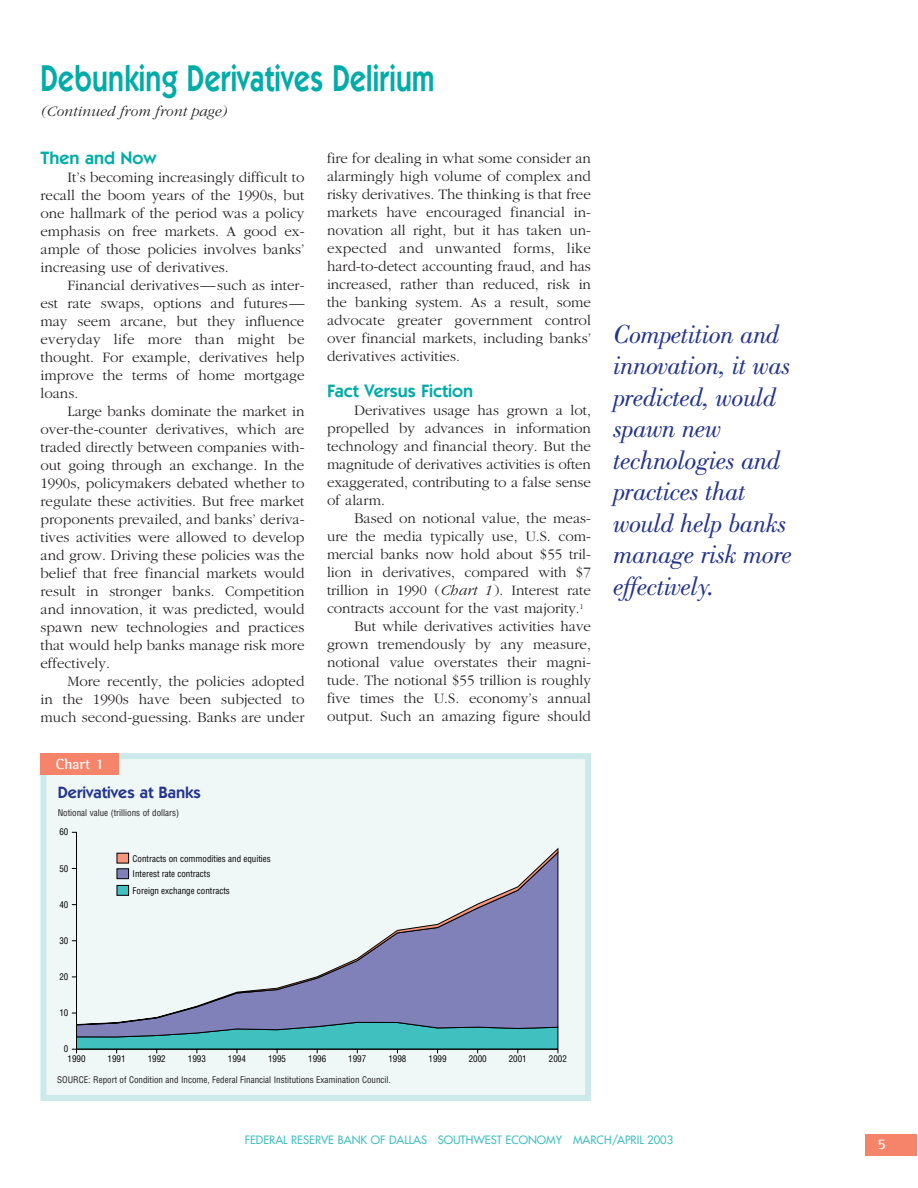
<style>
.page{position:relative;width:918px;height:1188px;background:#fff}
.page>*{position:absolute;margin:0;border:0;box-sizing:border-box;transform-origin:0 0}
.t1{font:600 37.5px "Itc Kabel";letter-spacing:.01em;color:#00aca8;scale:.76 1}
.t2{font:italic 27px/31.5px "Bodoni";letter-spacing:-.02em;color:#25358e}
.t3{font:600 18px "Itc Kabel";color:#00aca8}
.t4{font:600 16.5px "Itc Kabel";color:#25358e}
.t5{font:300 15px/18px "Garamond";color:#231f20;text-align:justify}
.t6{font:italic 300 15px "Garamond";color:#231f20}
.t7{font:700 15px "Rotis Semi Serif";color:#fff}
.t8{font:11.25px "Futura";color:#40c0be}
.t9{font:condensed 9px/15.6px "Helvetica";color:#000}
.t10{font:condensed 9px "Helvetica";color:#231f20}
.s1{font-style:italic}
</style>
<div class="page">
<div style="left:866px;top:1134px;width:51px;height:21px;background:#f5846b"></div>
<div style="left:44px;top:756px;width:544px;height:342px;background:#f0f8f7"></div>
<div style="left:40px;top:753px;width:551px;height:348px;border:6px solid #cceae9"></div>
<div style="left:41px;top:753px;width:78px;height:21px;background:#f5846b"></div>
<svg style="left:71px;top:832px;width:488px;height:221px"></svg>
<h1 class="t1" style="left:40px;top:64px;width:520px">Debunking Derivatives Delirium</h1>
<p class="t6" style="left:40px;top:106px;width:188px">(Continued from front page)</p>
<p class="t3" style="left:40px;top:151px;width:118px">Then and Now</p>
<p class="t5" style="left:40px;top:169px;width:266px;text-indent:27px">It’s becoming increasingly difficult to recall the boom years of the 1990s, but one hallmark of the period was a policy emphasis on free markets. A good ex&shy;ample of those policies involves banks’ increasing use of derivatives.</p>
<p class="t5" style="left:40px;top:277px;width:266px;text-indent:27px">Financial derivatives—such as inter&shy;est rate swaps, options and futures— may seem arcane, but they influence everyday life more than might be thought. For example, derivatives help improve the terms of home mortgage loans.</p>
<p class="t5" style="left:40px;top:403px;width:266px;text-indent:27px">Large banks dominate the market in over-the-counter derivatives, which are traded directly between companies with&shy;out going through an exchange. In the 1990s, policymakers debated whether to regulate these activities. But free market proponents prevailed, and banks’ deriva&shy;tives activities were allowed to develop and grow. Driving these policies was the belief that free financial markets would result in stronger banks. Competition and innovation, it was predicted, would spawn new technologies and practices that would help banks manage risk more effectively.</p>
<p class="t5" style="left:40px;top:673px;width:266px;text-indent:27px">More recently, the policies adopted in the 1990s have been subjected to much second-guessing. Banks are under</p>
<p class="t7" style="left:56px;top:758px;width:50px">Chart 1</p>
<p class="t4" style="left:58px;top:787px;width:144px">Derivatives at Banks</p>
<p class="t10" style="left:58px;top:809px;width:123px">Notional value (trillions of dollars)</p>
<p class="t9" style="left:59px;top:825px;width:10px">60</p>
<p class="t9" style="left:59px;top:861px;width:10px">50</p>
<p class="t9" style="left:59px;top:897px;width:10px">40</p>
<p class="t9" style="left:59px;top:934px;width:10px">30</p>
<p class="t9" style="left:59px;top:970px;width:10px">20</p>
<p class="t9" style="left:59px;top:1006px;width:10px">10</p>
<p class="t9" style="left:64px;top:1042px;width:6px">0</p>
<p class="t9" style="left:133px;top:852px;width:140px">Contracts on commodities and equities<br>Interest rate contracts</p>
<p class="t9" style="left:133px;top:884px;width:99px">Foreign exchange contracts</p>
<p class="t5" style="left:327px;top:151px;width:266px">fire for dealing in what some consider an alarmingly high volume of complex and risky derivatives. The thinking is that free markets have encouraged financial in&shy;novation all right, but it has taken un&shy;expected and unwanted forms, like hard-to-detect accounting fraud, and has increased, rather than reduced, risk in the banking system. As a result, some advocate greater government control over financial markets, including banks’ derivatives activities.</p>
<p class="t3" style="left:327px;top:385px;width:148px">Fact Versus Fiction</p>
<p class="t5" style="left:327px;top:403px;width:266px;text-indent:27px">Derivatives usage has grown a lot, propelled by advances in information technology and financial theory. But the magnitude of derivatives activities is often exaggerated, contributing to a false sense of alarm.</p>
<p class="t5" style="left:354px;top:511px;width:239px">Based on notional value, the meas-</p>
<p class="t5" style="left:327px;top:529px;width:265px">ure the media typically use, U.S. com-</p>
<p class="t5" style="left:327px;top:547px;width:265px">mercial banks now hold about $55 tril-</p>
<p class="t5" style="left:327px;top:565px;width:265px">lion in derivatives, compared with $7</p>
<p class="t5" style="left:327px;top:583px;width:266px">trillion in 1990 (<span class="s1">Chart 1</span> ). Interest rate</p>
<p class="t5" style="left:327px;top:601px;width:258px">contracts account for the vast majority.<sup>1</sup></p>
<p class="t5" style="left:354px;top:619px;width:239px">But while derivatives activities have</p>
<p class="t5" style="left:327px;top:637px;width:266px">grown tremendously by any measure,</p>
<p class="t5" style="left:327px;top:655px;width:265px">notional value overstates their magni-</p>
<p class="t5" style="left:327px;top:673px;width:266px">tude. The notional $55 trillion is roughly</p>
<p class="t5" style="left:327px;top:691px;width:266px">five times the U.S. economy’s annual</p>
<p class="t5" style="left:327px;top:709px;width:265px">output. Such an amazing figure should</p>
<p class="t9" style="left:68px;top:1052px;width:19px">1990</p>
<p class="t9" style="left:108px;top:1052px;width:19px">1991</p>
<p class="t9" style="left:148px;top:1052px;width:19px">1992</p>
<p class="t9" style="left:188px;top:1052px;width:19px">1993</p>
<p class="t9" style="left:228px;top:1052px;width:19px">1994</p>
<p class="t9" style="left:268px;top:1052px;width:19px">1995</p>
<p class="t9" style="left:308px;top:1052px;width:19px">1996</p>
<p class="t9" style="left:348px;top:1052px;width:19px">1997</p>
<p class="t9" style="left:388px;top:1052px;width:19px">1998</p>
<p class="t9" style="left:429px;top:1052px;width:19px">1999</p>
<p class="t9" style="left:469px;top:1052px;width:19px">2000</p>
<p class="t9" style="left:509px;top:1052px;width:19px">2001</p>
<p class="t9" style="left:549px;top:1052px;width:19px">2002</p>
<p class="t10" style="left:57px;top:1076px;width:335px">SOURCE: Report of Condition and Income, Federal Financial Institutions Examination Council.</p>
<h2 class="t2" style="left:614px;top:321px;width:180px">Competition and innovation, it was predicted, would spawn new technologies and practices that would help banks manage risk more effectively.</h2>
<p class="t8" style="left:245px;top:1134px;width:430px">FEDERAL RESERVE BANK OF DALLAS SOUTHWEST ECONOMY MARCH/APRIL 2003</p>
<p class="t7" style="left:878px;top:1139px;width:10px">5</p>
</div>
